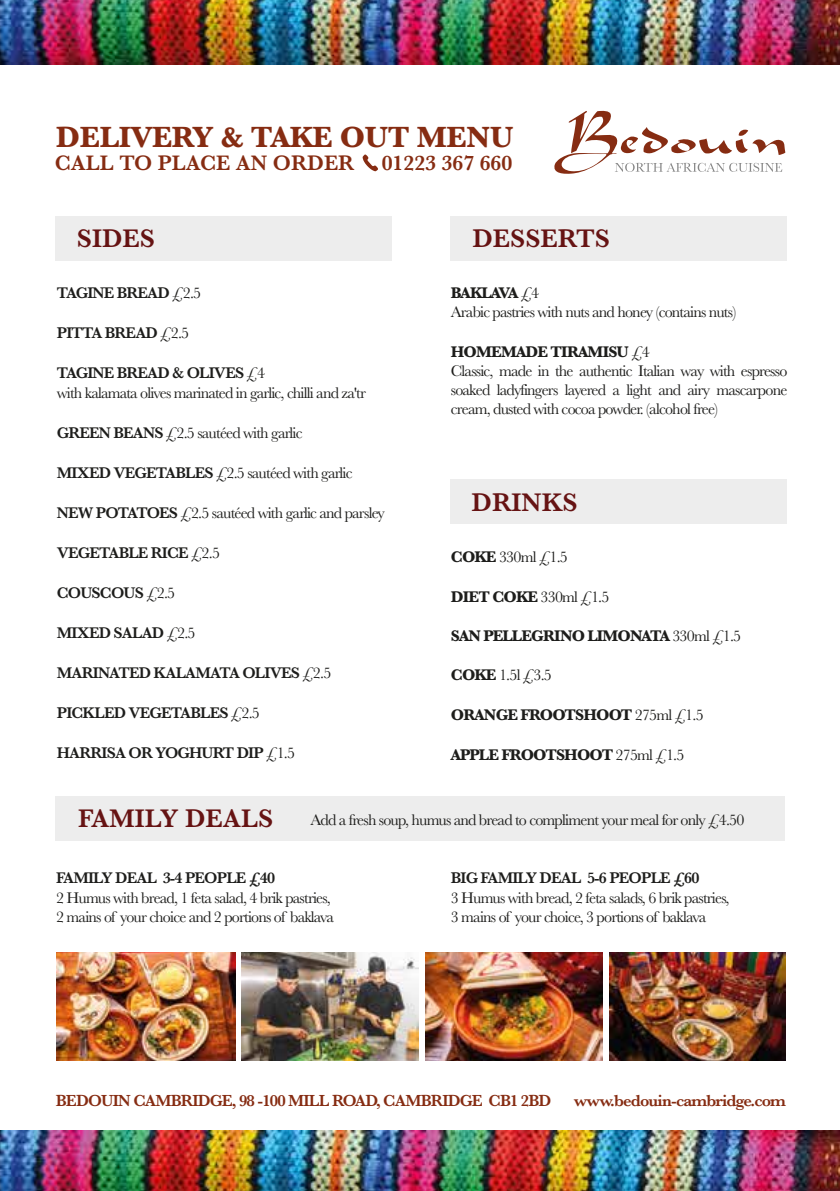
<style>
.page{position:relative;width:840px;height:1191px;background:#fff}
.page>*{position:absolute;margin:0;border:0;box-sizing:border-box;transform-origin:0 0}
.t1{font:700 30.4px "Baskerville";letter-spacing:-.01em;color:#862c12}
.t2{font:600 26.4px "Baskerville";color:#661313}
.t3{font:600 21.8px "Baskerville";color:#862c12}
.t4{font:600 16.6px "Baskerville";letter-spacing:-.05em;color:#862c12}
.t5{font:16px/19.2px "Baskerville";letter-spacing:-.05em;color:#1d1d1b}
.t6{font:600 16px "Baskerville";letter-spacing:-.05em;color:#1d1d1b}
.t7{font:700 16px "Baskerville";letter-spacing:-.05em;color:#1d1d1b}
.s1{font-weight:400}
.s2{font-weight:600}
.s3{font-weight:700}
</style>
<div class="page">
<div style="left:55px;top:216px;width:337px;height:44px;background:#ededed"></div>
<div style="left:55px;top:796px;width:729px;height:44px;background:#ededed"></div>
<div style="left:449px;top:216px;width:337px;height:44px;background:#ededed"></div>
<div style="left:449px;top:480px;width:337px;height:44px;background:#ededed"></div>
<svg style="left:554px;top:110px;width:230px;height:64px"></svg>
<svg style="left:362px;top:154px;width:16px;height:17px"></svg>
<img style="left:241px;top:952px;width:177px;height:109px">
<img style="left:0;top:0;width:839px;height:64px">
<img style="left:0;top:1131px;width:839px;height:60px">
<img style="left:56px;top:952px;width:179px;height:109px">
<img style="left:425px;top:952px;width:177px;height:109px">
<img style="left:609px;top:952px;width:176px;height:109px">
<h1 class="t1" style="left:56px;top:116px;width:459px">DELIVERY &amp; TAKE OUT MENU</h1>
<h3 class="t3" style="left:55px;top:148px;width:301px">CALL TO PLACE AN ORDER</h3>
<h3 class="t3" style="left:381px;top:148px;width:132px">01223 367 660</h3>
<h2 class="t2" style="left:77px;top:220px;width:79px">SIDES</h2>
<p class="t6" style="left:57px;top:282px;width:146px">TAGINE BREAD <span class="s1">£2.5</span></p>
<p class="t6" style="left:57px;top:322px;width:134px">PITTA BREAD <span class="s1">£2.5</span></p>
<p class="t5" style="left:57px;top:363px;width:310px;line-height:20px"><span class="s2">TAGINE BREAD &amp; OLIVES</span> £4<br>with kalamata olives marinated in garlic, chilli and za'tr</p>
<p class="t5" style="left:57px;top:424px;width:247px"><span class="s2">GREEN BEANS</span> £2.5 sautéed with garlic</p>
<p class="t5" style="left:57px;top:464px;width:297px"><span class="s2">MIXED VEGETABLES</span> £2.5 sautéed with garlic</p>
<p class="t5" style="left:57px;top:504px;width:329px"><span class="s2">NEW POTATOES</span> £2.5 sautéed with garlic and parsley</p>
<p class="t6" style="left:57px;top:542px;width:165px">VEGETABLE RICE <span class="s1">£2.5</span></p>
<p class="t6" style="left:57px;top:582px;width:120px">COUSCOUS <span class="s1">£2.5</span></p>
<p class="t6" style="left:57px;top:622px;width:140px">MIXED SALAD <span class="s1">£2.5</span></p>
<p class="t6" style="left:57px;top:662px;width:276px">MARINATED KALAMATA OLIVES <span class="s1">£2.5</span></p>
<p class="t6" style="left:57px;top:702px;width:204px">PICKLED VEGETABLES <span class="s1">£2.5</span></p>
<p class="t6" style="left:57px;top:742px;width:240px">HARRISA OR YOGHURT DIP <span class="s1">£1.5</span></p>
<h2 class="t2" style="left:472px;top:220px;width:139px">DESSERTS</h2>
<p class="t5" style="left:450px;top:284px;width:287px"><span class="s3">BAKLAVA</span> £4<br>Arabic pastries with nuts and honey (contains nuts)</p>
<p class="t5" style="left:450px;top:342px;width:338px"><span class="s3">HOMEMADE TIRAMISU</span> £4<br>Classic, made in the authentic Italian way with espresso soaked ladyfingers layered a light and airy mascarpone cream, dusted with cocoa powder. (alcohol free)</p>
<h2 class="t2" style="left:471px;top:483px;width:108px">DRINKS</h2>
<p class="t5" style="left:450px;top:547px;width:118px"><span class="s3">COKE</span> 330ml £1.5</p>
<p class="t5" style="left:450px;top:587px;width:160px"><span class="s3">DIET COKE</span> 330ml £1.5</p>
<p class="t7" style="left:450px;top:624px;width:292px">SAN PELLEGRINO LIMONATA <span class="s1">330ml £1.5</span></p>
<p class="t5" style="left:450px;top:665px;width:102px"><span class="s3">COKE</span> 1.5l £3.5</p>
<p class="t7" style="left:450px;top:703px;width:254px">ORANGE FROOTSHOOT <span class="s1">275ml £1.5</span></p>
<p class="t7" style="left:450px;top:743px;width:235px">APPLE FROOTSHOOT <span class="s1">275ml £1.5</span></p>
<h2 class="t2" style="left:78px;top:800px;width:196px">FAMILY DEALS</h2>
<p class="t5" style="left:310px;top:811px;width:435px">Add a fresh soup, humus and bread to compliment your meal for only £4.50</p>
<p class="t6" style="left:56px;top:867px;width:220px">FAMILY DEAL 3-4 PEOPLE £40</p>
<p class="t5" style="left:56px;top:888px;width:279px">2 Humus with bread, 1 feta salad, 4 brik pastries,<br>2 mains of your choice and 2 portions of baklava</p>
<p class="t6" style="left:450px;top:867px;width:250px">BIG FAMILY DEAL 5-6 PEOPLE £60</p>
<p class="t5" style="left:450px;top:888px;width:280px">3 Humus with bread, 2 feta salads, 6 brik pastries,<br>3 mains of your choice, 3 portions of baklava</p>
<p class="t4" style="left:56px;top:1088px;width:496px">BEDOUIN CAMBRIDGE, 98 -100 MILL ROAD, CAMBRIDGE CB1 2BD</p>
<p class="t4" style="left:573px;top:1088px;width:213px">www.bedouin-cambridge.com</p>
</div>
